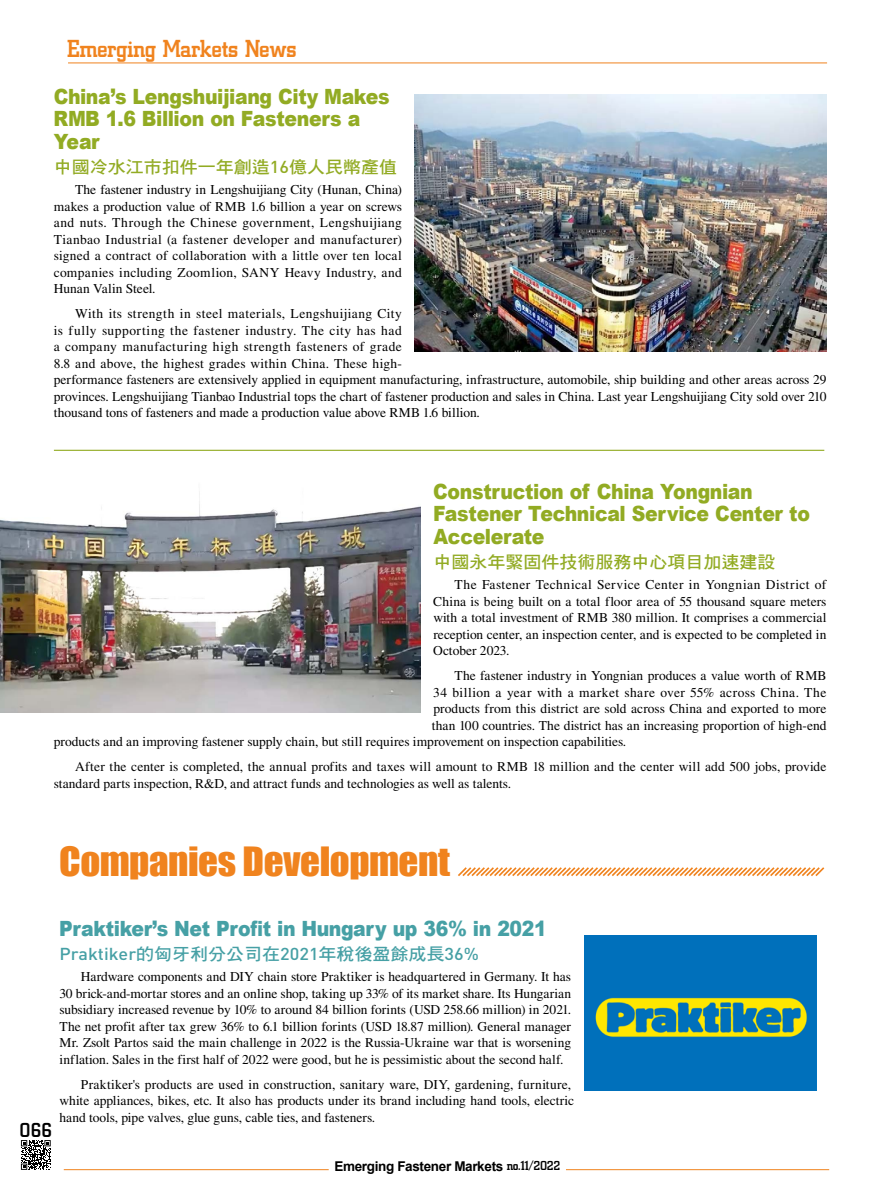
<style>
.page{position:relative;width:893px;height:1191px;background:#fff}
.page>*{position:absolute;margin:0;border:0;box-sizing:border-box;transform-origin:0 0}
.t1{font:37.05px "Impact";letter-spacing:-.015em;color:#f0831e;scale:1.05 1}
.t2{font:500 25.5px "City D";letter-spacing:-.025em;color:#f0831e}
.t3{font:900 21px/22.5px "Arial";letter-spacing:-.02em;color:#92ab23;scale:.9 1}
.t4{font:900 21px "Arial";letter-spacing:-.02em;color:#46a0a5;scale:.9 1}
.t5{font:500 21px "City D";color:#000}
.t6{font:17.1px "DF Hei Std W7";color:#92ab23;scale:1.05 1}
.t7{font:500 17.1px "DIN Pro";color:#46a0a5;scale:1.05 1}
.t8{font:13.5px/16.5px "Times LT Std";letter-spacing:.005em;color:#000;text-align:justify}
.t9{font:13.5px "Times LT Std";letter-spacing:.035em;color:#000}
.t10{font:700 13.5px "Arial";letter-spacing:-.025em;color:#000}
.s1{font-family:"DIN Pro";font-weight:500}
.s2{font-family:"DF Hei Std W7";font-weight:400}
.s3{font-family:"City D";font-weight:500}
</style>
<div class="page">
<hr style="left:68px;top:63px;width:759px;height:1px;background:#f0831e">
<hr style="left:566px;top:1169px;width:263px;height:1px;background:#f0831e">
<hr style="left:64px;top:1169px;width:265px;height:1px;background:#f0831e">
<svg style="left:21px;top:1140px;width:30px;height:30px"></svg>
<img style="left:415px;top:95px;width:412px;height:256px">
<img style="left:0;top:492px;width:421px;height:221px">
<svg style="left:458px;top:867px;width:367px;height:10px"></svg>
<hr style="left:54px;top:450px;width:770px;height:1px;background:#92ab23">
<img style="left:585px;top:935px;width:231px;height:155px">
<h2 class="t2" style="left:67px;top:35px;width:231px">Emerging Markets News</h2>
<h3 class="t3" style="left:54px;top:84px;width:375px">China’s Lengshuijiang City Makes<br>RMB 1.6 Billion on Fasteners a<br>Year</h3>
<p class="t6" style="left:54px;top:157px;width:328px">中國冷水江市扣件一年創造<span class="s1">16</span>億人民幣產值</p>
<p class="t8" style="left:54px;top:181px;width:350px;text-indent:21px">The fastener industry in Lengshuijiang City (Hunan, China) makes a production value of RMB 1.6 billion a year on screws and nuts. Through the Chinese government, Lengshuijiang Tianbao Industrial (a fastener developer and manufacturer) signed a contract of collaboration with a little over ten local companies including Zoomlion, SANY Heavy Industry, and Hunan Valin Steel.</p>
<p class="t8" style="left:54px;top:305px;width:774px;text-align:left;text-indent:21px">With its strength in steel materials, Lengshuijiang City<br>is fully supporting the fastener industry. The city has had<br>a company manufacturing high strength fasteners of grade<br>8.8 and above, the highest grades within China. These high-<br>performance fasteners are extensively applied in equipment manufacturing, infrastructure, automobile, ship building and other areas across 29 provinces. Lengshuijiang Tianbao Industrial tops the chart of fastener production and sales in China. Last year Lengshuijiang City sold over 210 thousand tons of fasteners and made a production value above RMB 1.6 billion.</p>
<h3 class="t3" style="left:433px;top:479px;width:420px">Construction of China Yongnian<br>Fastener Technical Service Center to<br>Accelerate</h3>
<p class="t6" style="left:433px;top:552px;width:327px">中國永年緊固件技術服務中心項目加速建設</p>
<p class="t8" style="left:433px;top:576px;width:395px;text-indent:21px">The Fastener Technical Service Center in Yongnian District of China is being built on a total floor area of 55 thousand square meters with a total investment of RMB 380 million. It comprises a commercial reception center, an inspection center, and is expected to be completed in October 2023.</p>
<p class="t8" style="left:455px;top:667px;width:373px">The fastener industry in Yongnian produces a value worth of RMB</p>
<p class="t9" style="left:433px;top:684px;width:395px">34 billion a year with a market share over 55% across China. The</p>
<p class="t8" style="left:433px;top:700px;width:395px">products from this district are sold across China and exported to more</p>
<p class="t8" style="left:432px;top:717px;width:396px">than 100 countries. The district has an increasing proportion of high-end</p>
<p class="t8" style="left:54px;top:733px;width:574px">products and an improving fastener supply chain, but still requires improvement on inspection capabilities.</p>
<p class="t8" style="left:54px;top:758px;width:774px;text-indent:21px">After the center is completed, the annual profits and taxes will amount to RMB 18 million and the center will add 500 jobs, provide standard parts inspection, R&amp;D, and attract funds and technologies as well as talents.</p>
<h1 class="t1" style="left:59px;top:832px;width:374px">Companies Development</h1>
<h3 class="t5" style="left:20px;top:1119px;width:34px">066</h3>
<h3 class="t4" style="left:59px;top:913px;width:543px">Praktiker’s Net Profit in Hungary up 36% in 2021</h3>
<p class="t7" style="left:60px;top:942px;width:401px">Praktiker<span class="s2">的匈牙利分公司在</span>2021<span class="s2">年稅後盈餘成長</span>36%</p>
<p class="t8" style="left:59px;top:968px;width:513px;text-indent:21px">Hardware components and DIY chain store Praktiker is headquartered in Germany. It has 30 brick-and-mortar stores and an online shop, taking up 33% of its market share. Its Hungarian subsidiary increased revenue by 10% to around 84 billion forints (USD 258.66 million) in 2021.<br>The net profit after tax grew 36% to 6.1 billion forints (USD 18.87 million). General manager Mr. Zsolt Partos said the main challenge in 2022 is the Russia-Ukraine war that is worsening inflation. Sales in the first half of 2022 were good, but he is pessimistic about the second half.</p>
<p class="t8" style="left:59px;top:1076px;width:516px;text-align:left;text-indent:21px">Praktiker's products are used in construction, sanitary ware, DIY, gardening, furniture, white appliances, bikes, etc. It also has products under its brand including hand tools, electric hand tools, pipe valves, glue guns, cable ties, and fasteners.</p>
<p class="t10" style="left:334px;top:1156px;width:227px">Emerging Fastener Markets <span class="s3">no.11/2022</span></p>
</div>
